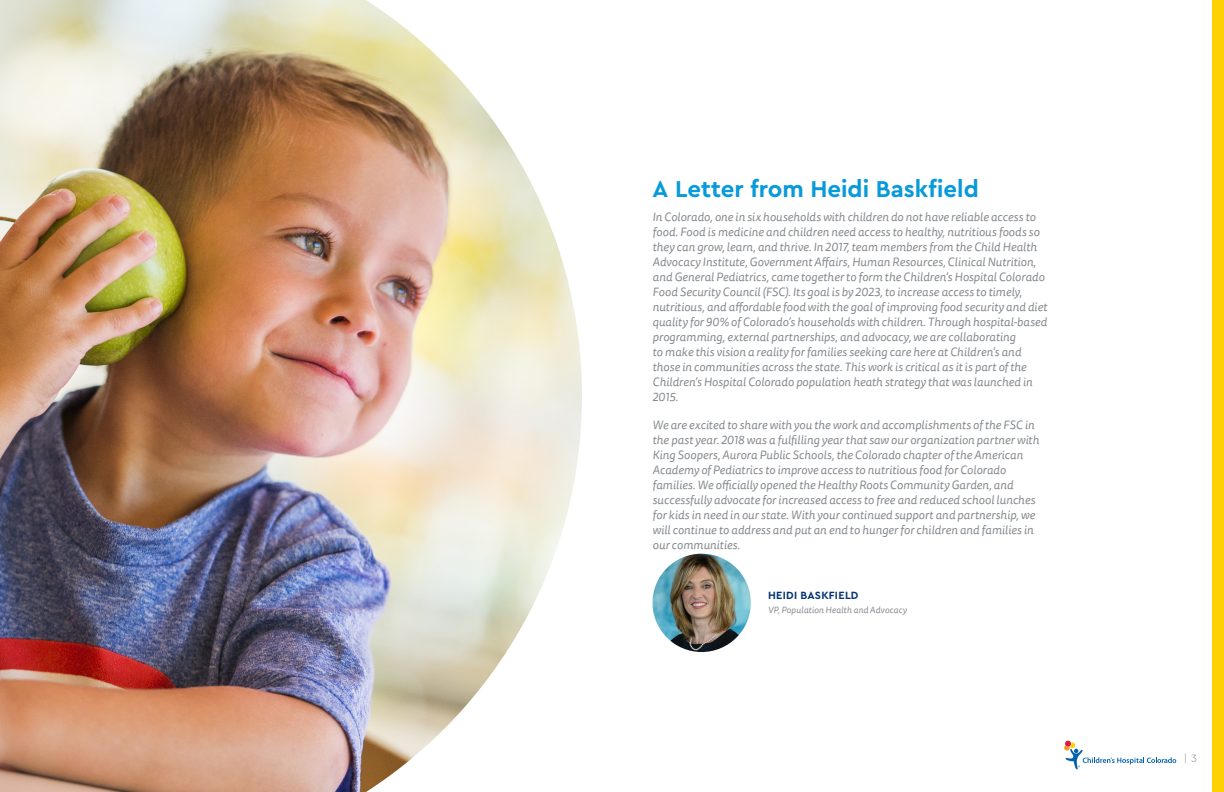
<style>
.page{position:relative;width:1224px;height:792px;background:#fff}
.page>*{position:absolute;margin:0;border:0;box-sizing:border-box;transform-origin:0 0}
.Medium_Header{font:700 24px "Cera PRO";color:#089ad9}
.Overview_Copy{font:italic 12px/15px "Tisa Sans OT";color:#868a8e}
.Lables{font:700 11px "Cera PRO";letter-spacing:.025em;color:#053474}
.t1{font:300 11px "Cera PRO";color:#868a8e}
.Secondary_Labels{font:italic 9px "Tisa Sans OT";letter-spacing:.01em;color:#868a8e}
</style>
<div class="page">
<svg style="left:1064px;top:741px;width:112px;height:28px"></svg>
<div style="left:1212px;top:0;width:12px;height:792px;background:#fed105"></div>
<img style="left:652px;top:554px;width:99px;height:98px;border-radius:49px">
<img style="left:0;top:0;width:582px;height:792px">
<p class="Medium_Header" style="left:652px;top:173px;width:328px">A Letter from Heidi Baskfield</p>
<p class="Overview_Copy" style="left:652px;top:210px;width:396px">In Colorado, one in six households with children do not have reliable access to food. Food is medicine and children need access to healthy, nutritious foods so they can grow, learn, and thrive. In 2017, team members from the Child Health Advocacy Institute, Government Affairs, Human Resources, Clinical Nutrition, and General Pediatrics, came together to form the Children’s Hospital Colorado Food Security Council (FSC). Its goal is by 2023, to increase access to timely, nutritious, and affordable food with the goal of improving food security and diet quality for 90% of Colorado’s households with children. Through hospital-based programming, external partnerships, and advocacy, we are collaborating<br>to make this vision a reality for families seeking care here at Children’s and those in communities across the state. This work is critical as it is part of the Children’s Hospital Colorado population heath strategy that was launched in 2015.</p>
<p class="Overview_Copy" style="left:652px;top:418px;width:388px">We are excited to share with you the work and accomplishments of the FSC in the past year. 2018 was a fulfilling year that saw our organization partner with King Soopers, Aurora Public Schools, the Colorado chapter of the American Academy of Pediatrics to improve access to nutritious food for Colorado families. We officially opened the Healthy Roots Community Garden, and successfully advocate for increased access to free and reduced school lunches for kids in need in our state. With your continued support and partnership, we will continue to address and put an end to hunger for children and families in our communities.</p>
<p class="Lables" style="left:768px;top:588px;width:92px">HEIDI BASKFIELD</p>
<p class="Secondary_Labels" style="left:768px;top:604px;width:140px">VP, Population Health and Advocacy</p>
<p class="t1" style="left:1184px;top:751px;width:15px">| 3</p>
</div>
